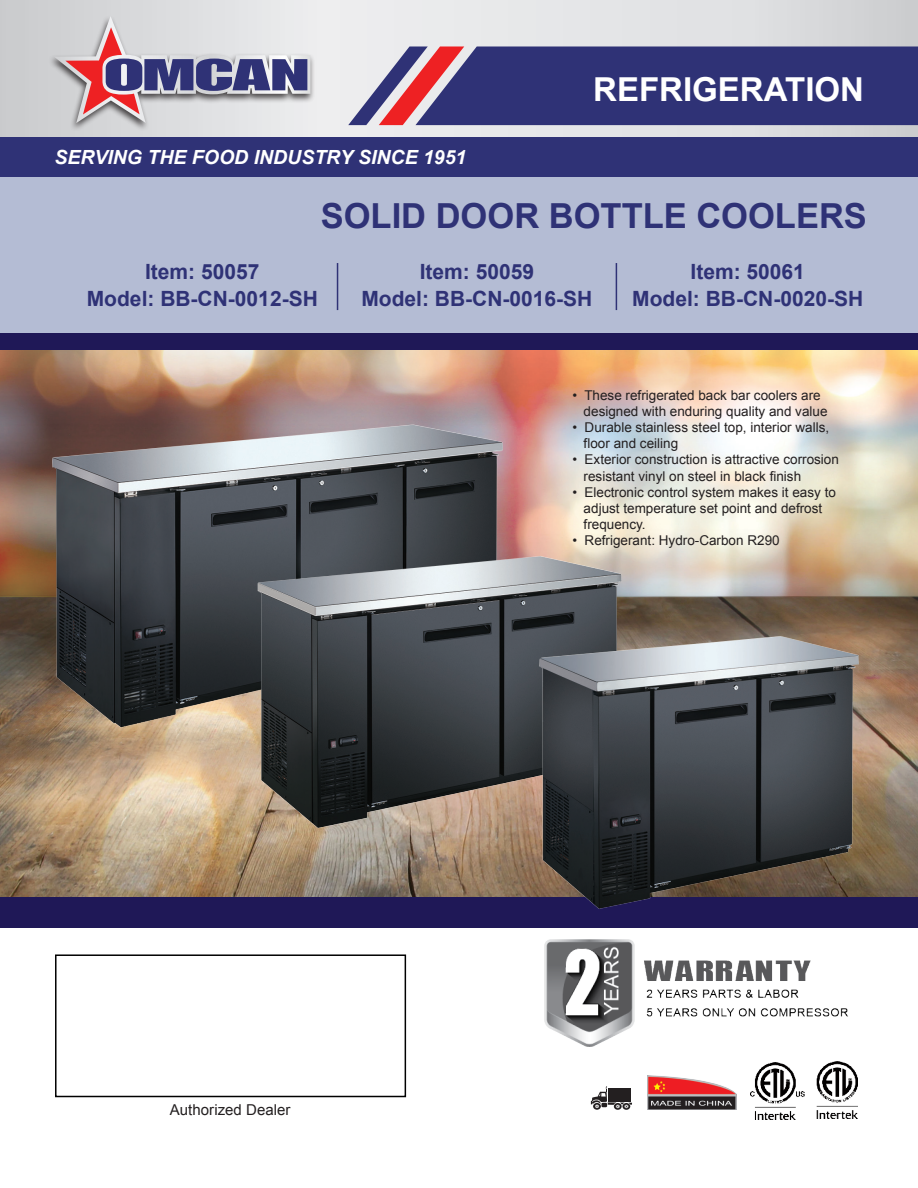
<style>
.page{position:relative;width:918px;height:1188px;background:#fff}
.page>*{position:absolute;margin:0;border:0;box-sizing:border-box;transform-origin:0 0}
.t1{font:700 34.5px "Arial";color:#2f3276}
.t2{font:700 33px "Arial";color:#fff}
.t3{font:700 21px "Arial";color:#2f3276}
.t4{font:italic 700 19.5px "Arial";color:#fff}
.t5{font:15px "Arial";letter-spacing:.005em;color:#231f20}
.t6{font:13.5px "Arial";color:#231f20}
</style>
<div class="page">
<img style="left:0;top:350px;width:918px;height:547px">
<div style="left:0;top:176px;width:918px;height:158px;background:#b4bcd4"></div>
<svg style="left:0;top:0;width:918px;height:137px;background:#dedfe1"></svg>
<div style="left:0;top:137px;width:918px;height:39px;background:#2f3276"></div>
<svg style="left:348px;top:46px;width:570px;height:79px;background:#4a447e"></svg>
<div style="left:48px;top:14px;width:268px;height:117px;background:#231f20;opacity:.8"></div>
<svg style="left:54px;top:16px;width:256px;height:107px;background:#b9aebc"></svg>
<div style="left:0;top:897px;width:918px;height:31px;background:#1f1857"></div>
<img style="left:545px;top:940px;width:303px;height:107px">
<img style="left:24px;top:418px;width:493px;height:320px">
<div style="left:55px;top:954px;width:351px;height:143px;border:2px solid #000"></div>
<div style="left:0;top:334px;width:918px;height:16px;background:#1f1857"></div>
<img style="left:648px;top:1076px;width:88px;height:33px">
<img style="left:751px;top:1063px;width:54px;height:56px">
<img style="left:816px;top:1062px;width:41px;height:56px">
<svg style="left:591px;top:1086px;width:41px;height:23px"></svg>
<img style="left:238px;top:551px;width:404px;height:294px">
<img style="left:523px;top:632px;width:343px;height:277px">
<hr style="left:337px;top:263px;width:1px;height:47px;background:#2f3276">
<hr style="left:616px;top:263px;width:1px;height:47px;background:#2f3276">
<p class="t4" style="left:54px;top:144px;width:414px">SERVING THE FOOD INDUSTRY SINCE 1951</p>
<p class="t2" style="left:593px;top:68px;width:272px">REFRIGERATION</p>
<p class="t1" style="left:321px;top:193px;width:548px">SOLID DOOR BOTTLE COOLERS</p>
<p class="t3" style="left:145px;top:257px;width:116px">Item: 50057</p>
<p class="t3" style="left:87px;top:284px;width:233px">Model: BB-CN-0012-SH</p>
<p class="t3" style="left:420px;top:257px;width:116px">Item: 50059</p>
<p class="t3" style="left:361px;top:284px;width:233px">Model: BB-CN-0016-SH</p>
<p class="t3" style="left:691px;top:257px;width:116px">Item: 50061</p>
<p class="t3" style="left:632px;top:284px;width:232px">Model: BB-CN-0020-SH</p>
<p class="t6" style="left:572px;top:386px;width:250px">• These refrigerated back bar coolers are</p>
<p class="t6" style="left:584px;top:402px;width:245px">designed with enduring quality and value</p>
<p class="t6" style="left:572px;top:418px;width:258px">• Durable stainless steel top, interior walls,</p>
<p class="t6" style="left:584px;top:435px;width:96px">floor and ceiling</p>
<p class="t6" style="left:572px;top:451px;width:268px">• Exterior construction is attractive corrosion</p>
<p class="t6" style="left:584px;top:467px;width:219px">resistant vinyl on steel in black finish</p>
<p class="t6" style="left:572px;top:483px;width:265px">• Electronic control system makes it easy to</p>
<p class="t6" style="left:584px;top:499px;width:240px">adjust temperature set point and defrost</p>
<p class="t6" style="left:584px;top:516px;width:64px">frequency.</p>
<p class="t6" style="left:572px;top:532px;width:209px">• Refrigerant: Hydro-Carbon R290</p>
<p class="t5" style="left:170px;top:1100px;width:122px">Authorized Dealer</p>
</div>
